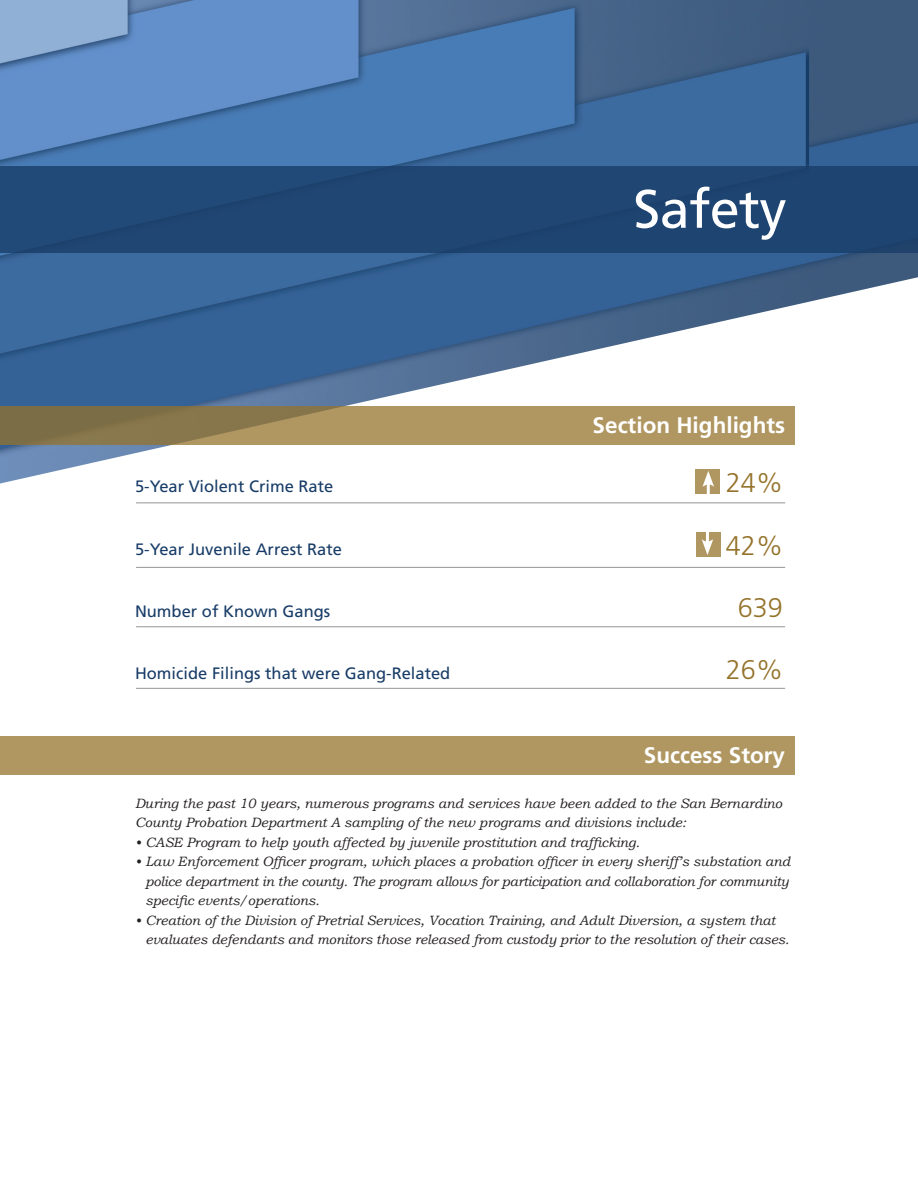
<style>
.page{position:relative;width:918px;height:1188px;background:#fff}
.page>*{position:absolute;margin:0;border:0;box-sizing:border-box;transform-origin:0 0}
.t1{font:54px "Frutiger";letter-spacing:-.01em;color:#fff}
.t2{font:300 27px "Frutiger";color:#95732b}
.t3{font:700 22.5px "Frutiger";color:#fff}
.t4{font:16.5px "Frutiger";color:#183c67}
.t5{font:italic 13.5px/19.5px "Bookman Old Style";color:#231f20}
</style>
<div class="page">
<img style="left:0;top:0;width:918px;height:484px">
<div style="left:0;top:166px;width:918px;height:87px;background:#204673"></div>
<svg style="left:0;top:406px;width:795px;height:39px;background:#a18b5a"></svg>
<div style="left:0;top:737px;width:795px;height:38px;background:#b09762"></div>
<hr style="left:136px;top:502px;width:649px;height:1px;background:#939598">
<hr style="left:136px;top:567px;width:649px;height:1px;background:#939598">
<hr style="left:136px;top:626px;width:649px;height:1px;background:#939598">
<hr style="left:136px;top:688px;width:649px;height:1px;background:#939598">
<div style="left:696px;top:532px;width:24px;height:24px;background:#b09762"></div>
<hr style="left:706px;top:530px;width:3px;height:15px;background:#fff">
<svg style="left:702px;top:539px;width:11px;height:16px"></svg>
<div style="left:696px;top:470px;width:24px;height:24px;background:#b09762"></div>
<hr style="left:707px;top:481px;width:3px;height:15px;background:#fff">
<svg style="left:702px;top:471px;width:12px;height:16px"></svg>
<h1 class="t1" style="left:633px;top:177px;width:155px">Safety</h1>
<h3 class="t3" style="left:593px;top:412px;width:194px">Section Highlights</h3>
<p class="t4" style="left:135px;top:477px;width:200px">5-Year Violent Crime Rate</p>
<h2 class="t2" style="left:726px;top:468px;width:59px">24%</h2>
<p class="t4" style="left:135px;top:539px;width:208px">5-Year Juvenile Arrest Rate</p>
<h2 class="t2" style="left:726px;top:530px;width:59px">42%</h2>
<p class="t4" style="left:135px;top:601px;width:197px">Number of Known Gangs</p>
<h2 class="t2" style="left:738px;top:592px;width:47px">639</h2>
<p class="t4" style="left:135px;top:664px;width:317px">Homicide Filings that were Gang-Related</p>
<h2 class="t2" style="left:726px;top:655px;width:59px">26%</h2>
<h3 class="t3" style="left:644px;top:742px;width:143px">Success Story</h3>
<p class="t5" style="left:135px;top:793px;width:649px">During the past 10 years, numerous programs and services have been added to the San Bernardino<br>County Probation Department A sampling of the new programs and divisions include:</p>
<p class="t5" style="left:135px;top:832px;width:506px">• CASE Program to help youth affected by juvenile prostitution and trafficking.</p>
<p class="t5" style="left:146px;top:852px;width:647px;text-indent:-11px">• Law Enforcement Officer program, which places a probation officer in every sheriff’s substation and police department in the county. The program allows for participation and collaboration for community specific events/operations.</p>
<p class="t5" style="left:146px;top:910px;width:645px;text-indent:-11px">• Creation of the Division of Pretrial Services, Vocation Training, and Adult Diversion, a system that evaluates defendants and monitors those released from custody prior to the resolution of their cases.</p>
</div>
